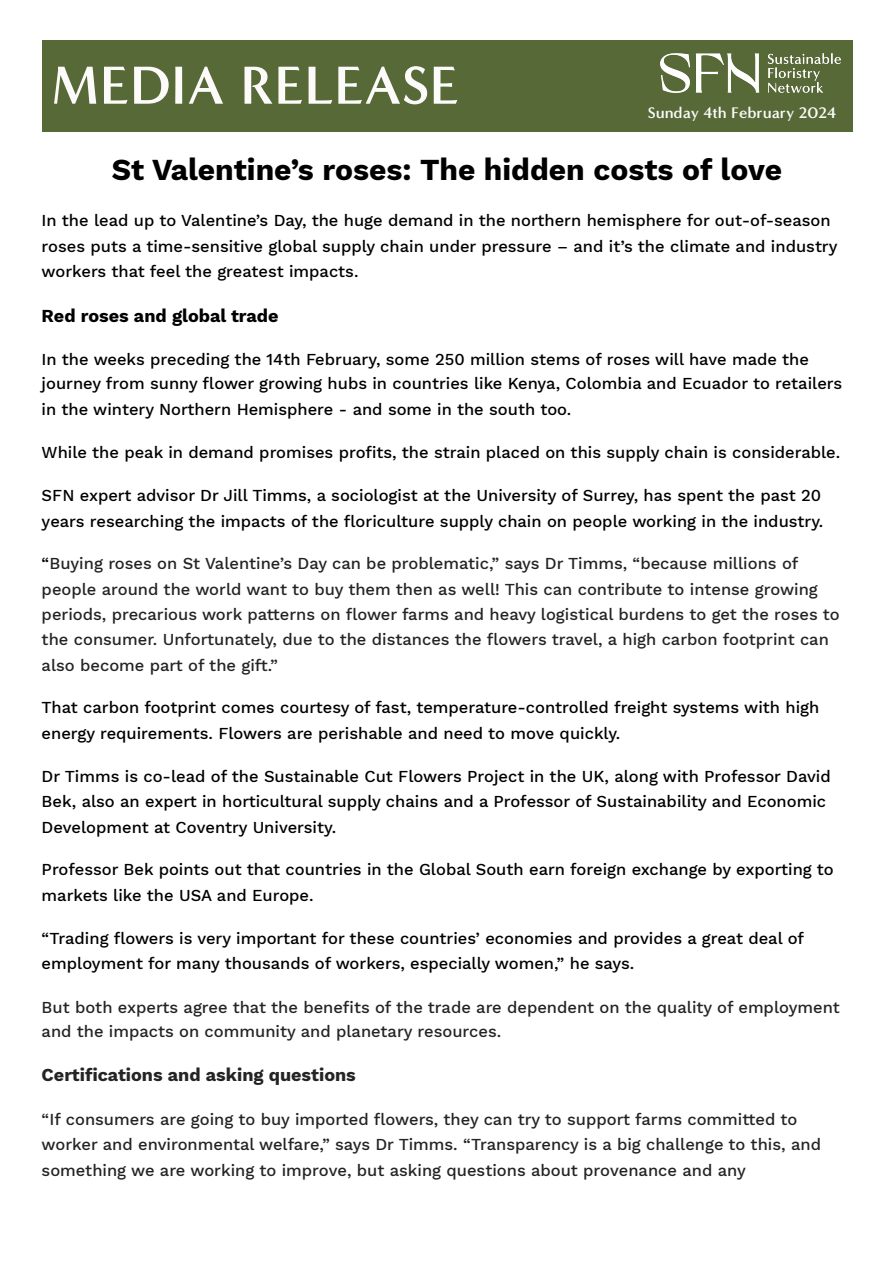
<style>
.page{position:relative;width:894px;height:1263px;background:#fff}
.page>*{position:absolute;margin:0;border:0;box-sizing:border-box;transform-origin:0 0}
.t1{font:700 54.9px "Minerva Modern";color:#fcfbfa}
.t2{font:700 30px "Work Sans";color:#000}
.t3{font:700 18px "Work Sans";color:#242424}
.t4{font:700 18px "Work Sans";color:#000}
.t5{font:500 16.5px/25.3px "Work Sans";color:#000}
.t6{font:500 16.5px/25.3px "Work Sans";color:#242424}
.t7{font:700 15.75px "Minerva Modern";color:#fcfbfa}
.s1{color:#000}
</style>
<div class="page">
<div style="left:42px;top:40px;width:810px;height:92px;background:#566936"></div>
<img style="left:660px;top:53px;width:180px;height:40px">
<p class="t1" style="left:51px;top:52px;width:410px">MEDIA RELEASE</p>
<p class="t7" style="left:647px;top:103px;width:190px">Sunday 4th February 2024</p>
<h1 class="t2" style="left:112px;top:152px;width:671px">St Valentine’s roses: The hidden costs of love</h1>
<p class="t5" style="left:42px;top:208px;width:797px">In the lead up to Valentine’s Day, the huge demand in the northern hemisphere for out-of-season roses puts a time-sensitive global supply chain under pressure – and it’s the climate and industry workers that feel the greatest impacts.</p>
<p class="t4" style="left:42px;top:305px;width:238px">Red roses and global trade</p>
<p class="t5" style="left:42px;top:346px;width:801px">In the weeks preceding the 14th February, some 250 million stems of roses will have made the journey from sunny flower growing hubs in countries like Kenya, Colombia and Ecuador to retailers in the wintery Northern Hemisphere - and some in the south too.</p>
<p class="t5" style="left:42px;top:440px;width:800px">While the peak in demand promises profits, the strain placed on this supply chain is considerable.</p>
<p class="t5" style="left:42px;top:482px;width:783px;line-height:25.8px">SFN expert advisor Dr Jill Timms, a sociologist at the University of Surrey, has spent the past 20 years researching the impacts of the floriculture supply chain on people working in the industry.</p>
<p class="t6" style="left:42px;top:551px;width:799px"><span class="s1">“</span>Buying roses on St Valentine’s Day can be problematic,” says Dr Timms, “because millions of people around the world want to buy them then as well! This can contribute to intense growing periods, precarious work patterns on flower farms and heavy logistical burdens to get the roses to the consumer. Unfortunately, due to the distances the flowers travel, a high carbon footprint can also become part of the gift.”</p>
<p class="t5" style="left:42px;top:695px;width:779px;line-height:25.8px">That carbon footprint comes courtesy of fast, temperature-controlled freight systems with high energy requirements. Flowers are perishable and need to move quickly.</p>
<p class="t5" style="left:42px;top:764px;width:790px">Dr Timms is co-lead of the Sustainable Cut Flowers Project in the UK, along with Professor David<br>Bek, also an expert in horticultural supply chains and a Professor of Sustainability and Economic<br>Development at Coventry University.</p>
<p class="t5" style="left:42px;top:857px;width:793px;line-height:25.8px">Professor Bek points out that countries in the Global South earn foreign exchange by exporting to markets like the USA and Europe.</p>
<p class="t5" style="left:42px;top:926px;width:763px;line-height:24.8px">“Trading flowers is very important for these countries’ economies and provides a great deal of employment for many thousands of workers, especially women,” he says.</p>
<p class="t6" style="left:42px;top:994px;width:799px;line-height:24.8px">But both experts agree that the benefits of the trade are dependent on the quality of employment and the impacts on community and planetary resources.</p>
<p class="t3" style="left:42px;top:1064px;width:316px">Certifications and asking questions</p>
<p class="t6" style="left:42px;top:1107px;width:780px">“If consumers are going to buy imported flowers, they can try to support farms committed to worker and environmental welfare,” says Dr Timms. “Transparency is a big challenge to this, and something we are working to improve, but asking questions about provenance and any</p>
</div>
